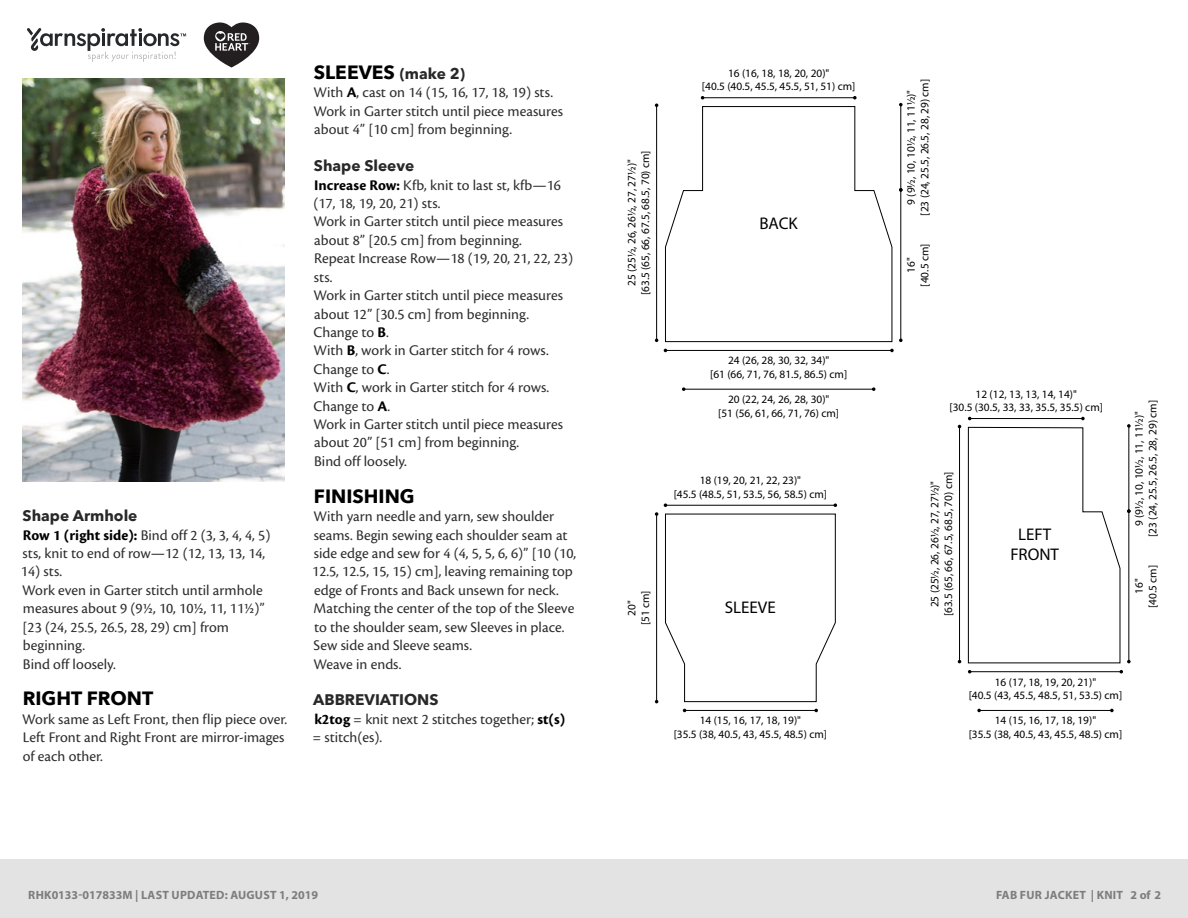
<style>
.page{position:relative;width:1188px;height:918px;background:#fff}
.page>*{position:absolute;margin:0;border:0;box-sizing:border-box;transform-origin:0 0}
.t1{font:700 19.2px "Avenir Next LT Pro";color:#000}
.t2{font:16.95px "Myriad Pro";color:#000}
.t3{font:15.3px/18.5px "Cronos Pro";color:#2e2e2f}
.t4{font:500 13.8px "Avenir Next LT Pro";color:#000}
.t5{font:700 12px "Myriad Pro";letter-spacing:.02em;color:#7d7d7d}
.t6{font:11.25px/13.5px "Myriad Pro";color:#000;text-align:center}
.s1{font-family:"Avenir Next LT Pro";font-weight:700;color:#292829}
.s2{font-weight:700;color:#000}
.s3{font-size:15.3px;color:#292829}
.s4{font-weight:600;color:#e31837}
</style>
<div class="page">
<img style="left:22px;top:79px;width:262px;height:403px">
<hr style="left:684px;top:389px;width:190px;height:1px;background:#000">
<hr style="left:665px;top:350px;width:227px;height:1px;background:#000">
<hr style="left:703px;top:97px;width:152px;height:1px;background:#000">
<svg style="left:853px;top:96px;width:4px;height:4px"></svg>
<hr style="left:900px;top:190px;width:1px;height:150px;background:#000">
<hr style="left:900px;top:105px;width:1px;height:85px;background:#000">
<svg style="left:899px;top:188px;width:4px;height:4px"></svg>
<svg style="left:665px;top:106px;width:228px;height:237px"></svg>
<hr style="left:656px;top:105px;width:1px;height:235px;background:#000">
<hr style="left:1128px;top:511px;width:1px;height:151px;background:#000">
<hr style="left:1128px;top:426px;width:1px;height:85px;background:#000">
<svg style="left:1127px;top:509px;width:4px;height:4px"></svg>
<svg style="left:1127px;top:424px;width:4px;height:4px"></svg>
<svg style="left:967px;top:426px;width:154px;height:238px"></svg>
<hr style="left:970px;top:418px;width:113px;height:1px;background:#000">
<hr style="left:970px;top:671px;width:151px;height:1px;background:#000">
<hr style="left:979px;top:710px;width:133px;height:1px;background:#000">
<hr style="left:959px;top:427px;width:1px;height:235px;background:#000">
<svg style="left:665px;top:513px;width:171px;height:190px"></svg>
<hr style="left:665px;top:505px;width:170px;height:1px;background:#000">
<hr style="left:685px;top:710px;width:131px;height:1px;background:#000">
<hr style="left:656px;top:514px;width:1px;height:188px;background:#000">
<div style="left:0;top:860px;width:1188px;height:58px;background:#e4e3e3"></div>
<svg style="left:27px;top:28px;width:159px;height:34px"></svg>
<svg style="left:204px;top:22px;width:55px;height:46px"></svg>
<p class="t3" style="left:23px;top:507px;width:249px"><span class="s1">Shape Armhole<br></span><span class="s2">Row 1 (right side):</span> Bind off 2 (3, 3, 4, 4, 5) sts, knit to end of row—12 (12, 13, 13, 14,</p>
<p class="t3" style="left:21px;top:563px;width:245px">14) sts.<br>Work even in Garter stitch until armhole measures about 9 (9½, 10, 10½, 11, 11½)” [23 (24, 25.5, 26.5, 28, 29) cm] from beginning.<br>Bind off loosely.</p>
<p class="t1" style="left:23px;top:687px;width:132px">RIGHT FRONT</p>
<p class="t3" style="left:22px;top:710px;width:267px">Work same as Left Front, then flip piece over.<br>Left Front and Right Front are mirror-images of each other.</p>
<p class="t1" style="left:314px;top:60px;width:153px">SLEEVES <span class="s3">(make 2)</span></p>
<p class="t3" style="left:314px;top:83px;width:251px">With <span class="s2">A</span>, cast on 14 (15, 16, 17, 18, 19) sts.<br>Work in Garter stitch until piece measures about 4” [10 cm] from beginning.</p>
<p class="t3" style="left:313px;top:157px;width:261px"><span class="s1">Shape Sleeve<br></span><span class="s2">Increase Row:</span> Kfb, knit to last st, kfb—16 (17, 18, 19, 20, 21) sts.<br>Work in Garter stitch until piece measures about 8” [20.5 cm] from beginning.<br>Repeat Increase Row—18 (19, 20, 21, 22, 23) sts.<br>Work in Garter stitch until piece measures about 12” [30.5 cm] from beginning.<br>Change to <span class="s2">B</span>.<br>With <span class="s2">B</span>, work in Garter stitch for 4 rows.<br>Change to <span class="s2">C</span>.<br>With <span class="s2">C</span>, work in Garter stitch for 4 rows.<br>Change to <span class="s2">A</span>.<br>Work in Garter stitch until piece measures about 20” [51 cm] from beginning.<br>Bind off loosely.</p>
<p class="t1" style="left:314px;top:484px;width:102px">FINISHING</p>
<p class="t3" style="left:312px;top:507px;width:266px">With yarn needle and yarn, sew shoulder seams. Begin sewing each shoulder seam at side edge and sew for 4 (4, 5, 5, 6, 6)” [10 (10, 12.5, 12.5, 15, 15) cm], leaving remaining top edge of Fronts and Back unsewn for neck.<br>Matching the center of the top of the Sleeve to the shoulder seam, sew Sleeves in place.<br>Sew side and Sleeve seams.<br>Weave in ends.</p>
<p class="t3" style="left:313px;top:692px;width:254px"><span class="s1">ABBREVIATIONS<br></span><span class="s2">k2tog</span> = knit next 2 stitches together; <span class="s2">st(s) </span>= stitch(es).</p>
<p class="t6" style="left:625px;top:295px;width:146px;rotate:-90deg">25 (25½, 26, 26½, 27, 27½)" [63.5 (65, 66, 67.5, 68.5, 70) cm]</p>
<p class="t6" style="left:702px;top:66px;width:155px">16 (16, 18, 18, 20, 20)"<br>[40.5 (40.5, 45.5, 45.5, 51, 51) cm]</p>
<p class="t2" style="left:759px;top:213px;width:40px">BACK</p>
<p class="t6" style="left:710px;top:354px;width:139px">24 (26, 28, 30, 32, 34)"<br>[61 (66, 71, 76, 81.5, 86.5) cm]</p>
<p class="t6" style="left:718px;top:393px;width:122px">20 (22, 24, 26, 28, 30)"<br>[51 (56, 61, 66, 71, 76) cm]</p>
<p class="t6" style="left:674px;top:474px;width:155px">18 (19, 20, 21, 22, 23)"<br>[45.5 (48.5, 51, 53.5, 56, 58.5) cm]</p>
<p class="t6" style="left:625px;top:625px;width:36px;rotate:-90deg">20"<br>[51 cm]</p>
<p class="t2" style="left:725px;top:597px;width:52px">SLEEVE</p>
<p class="t6" style="left:674px;top:714px;width:155px">14 (15, 16, 17, 18, 19)"<br>[35.5 (38, 40.5, 43, 45.5, 48.5) cm]</p>
<p class="t6" style="left:904px;top:216px;width:138px;rotate:-90deg">9 (9½, 10, 10½, 11, 11½)"<br>[23 (24, 25.5, 26.5, 28, 29) cm]</p>
<p class="t6" style="left:904px;top:287px;width:44px;rotate:-90deg">16"<br>[40.5 cm]</p>
<p class="t6" style="left:950px;top:387px;width:155px">12 (12, 13, 13, 14, 14)"<br>[30.5 (30.5, 33, 33, 35.5, 35.5) cm]</p>
<p class="t6" style="left:941px;top:616px;width:146px;rotate:-90deg">[63.5 (65, 66, 67.5, 68.5, 70) cm]</p>
<p class="t6" style="left:928px;top:607px;width:128px;rotate:-90deg">25 (25½, 26, 26½, 27, 27½)"</p>
<p class="t2" style="left:1018px;top:524px;width:35px">LEFT</p>
<p class="t2" style="left:1010px;top:544px;width:50px">FRONT</p>
<p class="t6" style="left:1146px;top:537px;width:138px;rotate:-90deg">[23 (24, 25.5, 26.5, 28, 29) cm]</p>
<p class="t6" style="left:1132px;top:526px;width:117px;rotate:-90deg">9 (9½, 10, 10½, 11, 11½)"</p>
<p class="t6" style="left:1132px;top:608px;width:44px;rotate:-90deg">16"<br>[40.5 cm]</p>
<p class="t6" style="left:969px;top:675px;width:155px">16 (17, 18, 19, 20, 21)"<br>[40.5 (43, 45.5, 48.5, 51, 53.5) cm]</p>
<p class="t6" style="left:969px;top:714px;width:155px">14 (15, 16, 17, 18, 19)"<br>[35.5 (38, 40.5, 43, 45.5, 48.5) cm]</p>
<p class="t5" style="left:28px;top:887px;width:291px">RHK0133-017833M | LAST UPDATED: AUGUST 1, 2019</p>
<p class="t5" style="left:996px;top:887px;width:166px">FAB FUR JACKET | KNIT 2 of 2</p>
<p class="t4" style="left:22px;top:887px;width:282px">Find more ideas &amp; inspiration: <span class="s4">redheart.com</span></p>
</div>
